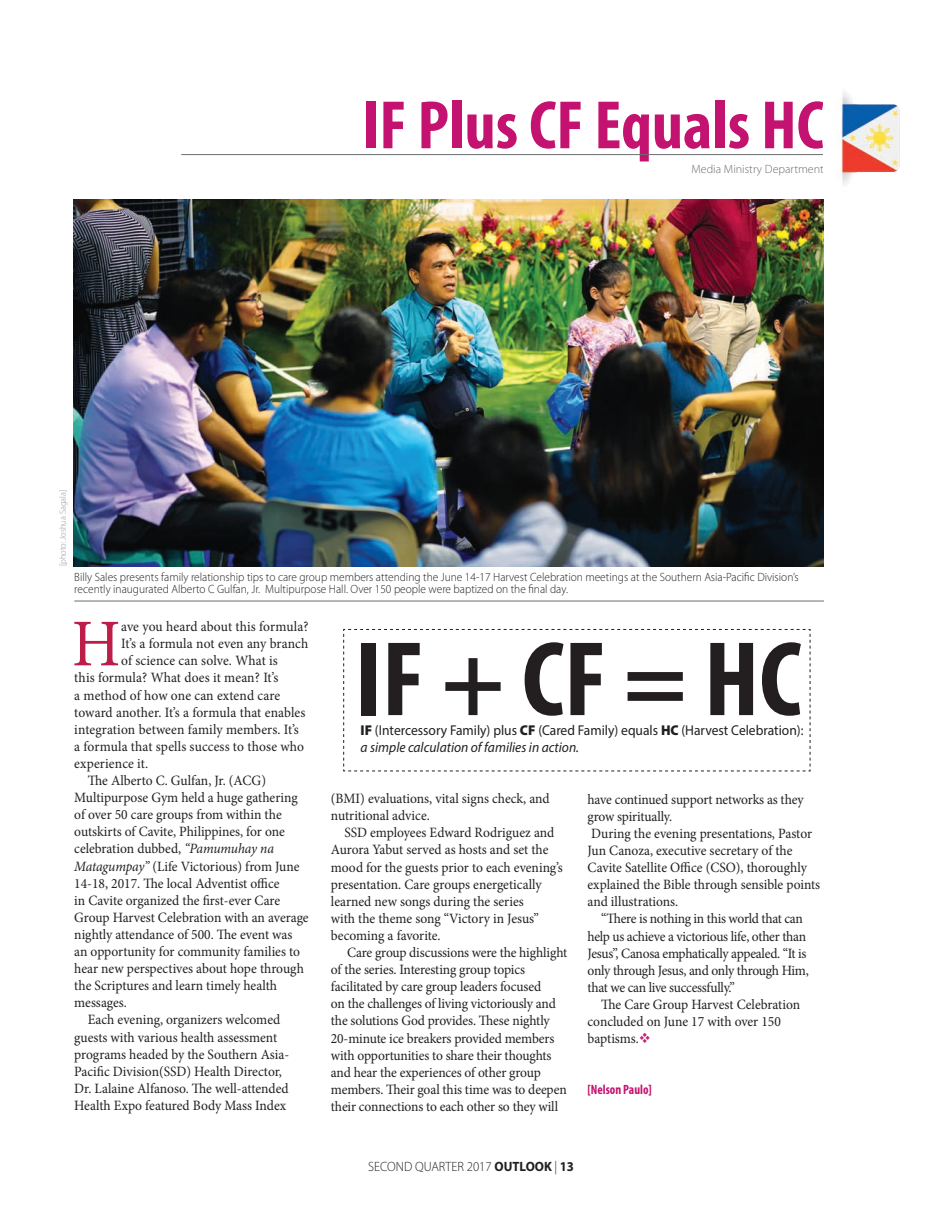
<style>
.page{position:relative;width:932px;height:1215px;background:#fff}
.page>*{position:absolute;margin:0;border:0;box-sizing:border-box;transform-origin:0 0}
.t1{font:700 condensed 107.1px "Myriad Pro";color:#231f20}
.t2{font:700 condensed 69px "Myriad Pro";color:#c3126f}
.t3{font:66.9px "Minion Pro";color:#bd1d49;scale:.95 1}
.t4{font:14.25px/17.1px "Minion Pro";letter-spacing:-.005em;color:#231f20;scale:.95 1}
.t5{font:14.25px/17.1px "Minion Pro";letter-spacing:-.025em;color:#231f20;scale:.95 1}
.t6{font:14.25px/17.1px "Myriad Pro";color:#231f20;scale:.95 1}
.t7{font:300 13.5px "Myriad Pro";color:#231f20;scale:.95 1}
.t8{font:700 condensed 13.5px "Myriad Pro";color:#c3126f;scale:.95 1}
.t9{font:300 12px/12px "Myriad Pro";color:#231f20;scale:.95 1}
.t10{font:300 12px "Myriad Pro";color:#6c6d70}
.t11{font:300 9px "Myriad Pro";color:#939598;scale:.95 1}
.s1{font-style:italic}
.s2{font-weight:900}
.s3{color:#c52072}
.s4{font-weight:700}
</style>
<div class="page">
<svg style="left:343px;top:629px;width:467px;height:143px"></svg>
<img style="left:73px;top:199px;width:751px;height:367px">
<hr style="left:181px;top:154px;width:642px;height:1px;background:#6c6d70">
<img style="left:840px;top:91px;width:60px;height:94px">
<hr style="left:74px;top:601px;width:750px;height:1px;background:#6c6d70">
<p class="t11" style="left:57px;top:566px;width:82px;rotate:-90deg">[photo: Joshua Sagala]</p>
<h2 class="t2" style="left:362px;top:82px;width:463px">IF Plus CF Equals HC</h2>
<p class="t10" style="left:691px;top:162px;width:134px">Media Ministry Department</p>
<p class="t9" style="left:74px;top:571px;width:764px">Billy Sales presents family relationship tips to care group members attending the June 14-17 Harvest Celebration meetings at the Southern Asia-Pacific Division’s recently inaugurated Alberto C Gulfan, Jr. Multipurpose Hall. Over 150 people were baptized on the final day.</p>
<h3 class="t3" style="left:72px;top:599px;width:53px">H</h3>
<p class="t4" style="left:121px;top:618px;width:199px">ave you heard about this formula?</p>
<p class="t4" style="left:121px;top:635px;width:198px">It’s a formula not even any branch</p>
<p class="t4" style="left:121px;top:652px;width:166px">of science can solve. What is</p>
<p class="t4" style="left:74px;top:669px;width:216px">this formula? What does it mean? It’s</p>
<p class="t4" style="left:74px;top:686px;width:218px">a method of how one can extend care</p>
<p class="t4" style="left:74px;top:704px;width:245px">toward another. It’s a formula that enables</p>
<p class="t4" style="left:74px;top:721px;width:238px">integration between family members. It’s</p>
<p class="t4" style="left:74px;top:738px;width:243px">a formula that spells success to those who</p>
<p class="t4" style="left:74px;top:755px;width:79px">experience it.</p>
<p class="t4" style="left:88px;top:772px;width:189px">The Alberto C. Gulfan, Jr. (ACG)</p>
<p class="t4" style="left:74px;top:789px;width:237px">Multipurpose Gym held a huge gathering</p>
<p class="t4" style="left:74px;top:806px;width:220px">of over 50 care groups from within the</p>
<p class="t4" style="left:74px;top:823px;width:223px">outskirts of Cavite, Philippines, for one</p>
<p class="t4" style="left:74px;top:840px;width:212px">celebration dubbed, <span class="s1">“Pamumuhay na</span></p>
<p class="t4" style="left:74px;top:857px;width:238px"><span class="s1">Matagumpay”</span> (Life Victorious) from June</p>
<p class="t4" style="left:74px;top:875px;width:217px">14-18, 2017. The local Adventist office</p>
<p class="t4" style="left:74px;top:892px;width:218px">in Cavite organized the first-ever Care</p>
<p class="t4" style="left:74px;top:909px;width:248px">Group Harvest Celebration with an average</p>
<p class="t4" style="left:74px;top:926px;width:231px">nightly attendance of 500. The event was</p>
<p class="t4" style="left:74px;top:943px;width:239px">an opportunity for community families to</p>
<p class="t4" style="left:74px;top:960px;width:243px">hear new perspectives about hope through</p>
<p class="t4" style="left:74px;top:977px;width:215px">the Scriptures and learn timely health</p>
<p class="t4" style="left:74px;top:994px;width:57px">messages.</p>
<p class="t4" style="left:88px;top:1011px;width:204px">Each evening, organizers welcomed</p>
<p class="t4" style="left:74px;top:1028px;width:215px">guests with various health assessment</p>
<p class="t4" style="left:74px;top:1046px;width:228px">programs headed by the Southern Asia-</p>
<p class="t4" style="left:74px;top:1063px;width:220px">Pacific Division(SSD) Health Director,</p>
<p class="t4" style="left:74px;top:1080px;width:227px">Dr. Lalaine Alfanoso. The well-attended</p>
<p class="t4" style="left:74px;top:1097px;width:224px">Health Expo featured Body Mass Index</p>
<h1 class="t1" style="left:355px;top:613px;width:447px">IF + CF = HC</h1>
<p class="t6" style="left:360px;top:722px;width:468px"><span class="s2">IF</span> (Intercessory Family) plus <span class="s2">CF</span> (Cared Family) equals <span class="s2">HC</span> (Harvest Celebration): <span class="s1">a simple calculation of families in action.</span></p>
<p class="t4" style="left:331px;top:790px;width:232px">(BMI) evaluations, vital signs check, and nutritional advice.</p>
<p class="t4" style="left:331px;top:824px;width:245px;text-indent:13px">SSD employees Edward Rodriguez and Aurora Yabut served as hosts and set the mood for the guests prior to each evening’s presentation. Care groups energetically learned new songs during the series<br>with the theme song “Victory in Jesus” becoming a favorite.</p>
<p class="t4" style="left:331px;top:944px;width:250px;text-indent:16px">Care group discussions were the highlight of the series. Interesting group topics facilitated by care group leaders focused<br>on the challenges of living victoriously and the solutions God provides. These nightly 20-minute ice breakers provided members with opportunities to share their thoughts and hear the experiences of other group members. Their goal this time was to deepen their connections to each other so they will</p>
<p class="t4" style="left:587px;top:791px;width:246px">have continued support networks as they grow spiritually.<br>During the evening presentations, Pastor Jun Canoza, executive secretary of the Cavite Satellite Office (CSO), thoroughly explained the Bible through sensible points and illustrations.</p>
<p class="t5" style="left:587px;top:910px;width:234px;text-indent:13px">“There is nothing in this world that can help us achieve a victorious life, other than Jesus”, Canosa emphatically appealed. “It is only through Jesus, and only through Him, that we can live successfully.”</p>
<p class="t4" style="left:587px;top:996px;width:225px;text-indent:13px">The Care Group Harvest Celebration concluded on June 17 with over 150 baptisms.<span class="s3">❖</span></p>
<p class="t8" style="left:587px;top:1081px;width:69px">[Nelson Paulo]</p>
<p class="t7" style="left:368px;top:1158px;width:218px">SECOND QUARTER 2017 <span class="s4">OUTLOOK</span> | <span class="s4">13</span></p>
</div>
